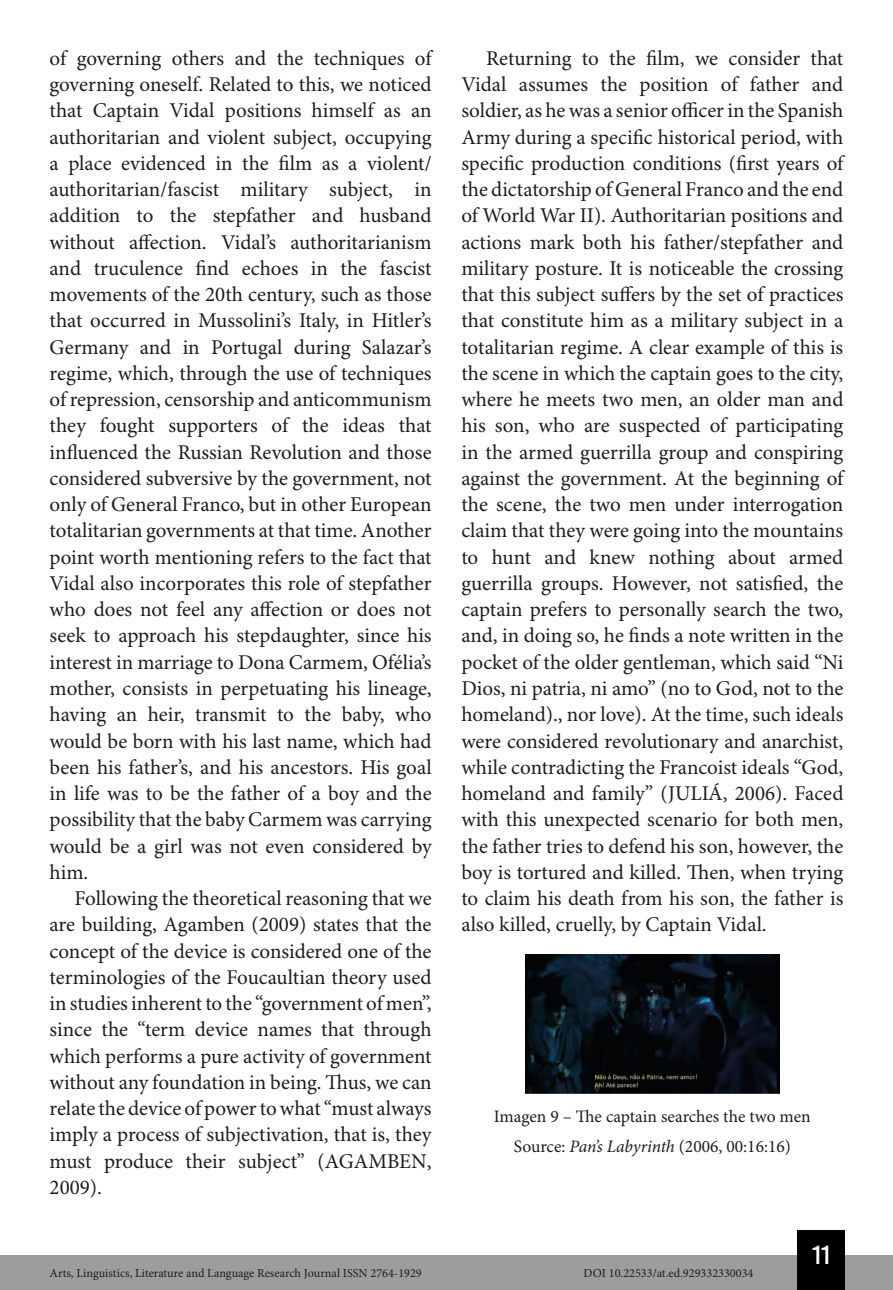
<style>
.page{position:relative;width:893px;height:1290px;background:#fff}
.page>*{position:absolute;margin:0;border:0;box-sizing:border-box;transform-origin:0 0}
.t1{font:26.25px "Bebas Kai";color:#fff}
.t2{font:21px/26.2px "Minion Pro";color:#1d1d1b;text-align:justify}
.t3{font:17.5px/29.4px "Minion Pro";color:#1d1d1b;text-align:center}
.t4{font:12.25px "Minion Pro";color:#1d1d1b}
.s1{font-style:italic}
</style>
<div class="page">
<div style="left:0;top:1255px;width:893px;height:35px;background:#9d9d9d"></div>
<div style="left:797px;top:1230px;width:48px;height:60px;background:#000"></div>
<img style="left:526px;top:954px;width:253px;height:139px">
<p class="t2" style="left:50px;top:46px;width:384px">of governing others and the techniques of governing oneself. Related to this, we noticed that Captain Vidal positions himself as an authoritarian and violent subject, occupying a place evidenced in the film as a violent/ authoritarian/fascist military subject, in addition to the stepfather and husband without affection. Vidal’s authoritarianism and truculence find echoes in the fascist movements of the 20th century, such as those that occurred in Mussolini’s Italy, in Hitler’s Germany and in Portugal during Salazar’s regime, which, through the use of techniques of repression, censorship and anticommunism they fought supporters of the ideas that influenced the Russian Revolution and those considered subversive by the government, not only of General Franco, but in other European totalitarian governments at that time. Another point worth mentioning refers to the fact that Vidal also incorporates this role of stepfather who does not feel any affection or does not seek to approach his stepdaughter, since his interest in marriage to Dona Carmem, Ofélia’s mother, consists in perpetuating his lineage, having an heir, transmit to the baby, who would be born with his last name, which had been his father’s, and his ancestors. His goal in life was to be the father of a boy and the possibility that the baby Carmem was carrying would be a girl was not even considered by him.</p>
<p class="t2" style="left:50px;top:886px;width:384px;text-indent:25px">Following the theoretical reasoning that we are building, Agamben (2009) states that the concept of the device is considered one of the terminologies of the Foucaultian theory used in studies inherent to the “government of men”, since the “term device names that through which performs a pure activity of government without any foundation in being. Thus, we can relate the device of power to what “must always imply a process of subjectivation, that is, they must produce their subject” (AGAMBEN, 2009).</p>
<p class="t2" style="left:461px;top:46px;width:384px;text-indent:25px">Returning to the film, we consider that Vidal assumes the position of father and soldier, as he was a senior officer in the Spanish Army during a specific historical period, with specific production conditions (first years of the dictatorship of General Franco and the end of World War II). Authoritarian positions and actions mark both his father/stepfather and military posture. It is noticeable the crossing that this subject suffers by the set of practices that constitute him as a military subject in a totalitarian regime. A clear example of this is the scene in which the captain goes to the city, where he meets two men, an older man and his son, who are suspected of participating in the armed guerrilla group and conspiring against the government. At the beginning of the scene, the two men under interrogation claim that they were going into the mountains to hunt and knew nothing about armed guerrilla groups. However, not satisfied, the captain prefers to personally search the two, and, in doing so, he finds a note written in the pocket of the older gentleman, which said “Ni Dios, ni patria, ni amo” (no to God, not to the homeland)., nor love). At the time, such ideals were considered revolutionary and anarchist, while contradicting the Francoist ideals “God, homeland and family” (JULIÁ, 2006). Faced with this unexpected scenario for both men, the father tries to defend his son, however, the boy is tortured and killed. Then, when trying to claim his death from his son, the father is also killed, cruelly, by Captain Vidal.</p>
<p class="t3" style="left:494px;top:1103px;width:318px">Imagen 9 – The captain searches the two men<br>Source: <span class="s1">Pan’s Labyrinth</span> (2006, 00:16:16)</p>
<p class="t1" style="left:812px;top:1241px;width:19px">11</p>
<p class="t4" style="left:50px;top:1266px;width:374px">Arts, Linguistics, Literature and Language Research Journal ISSN 2764-1929</p>
<p class="t4" style="left:584px;top:1266px;width:171px">DOI 10.22533/at.ed.929332330034</p>
</div>
